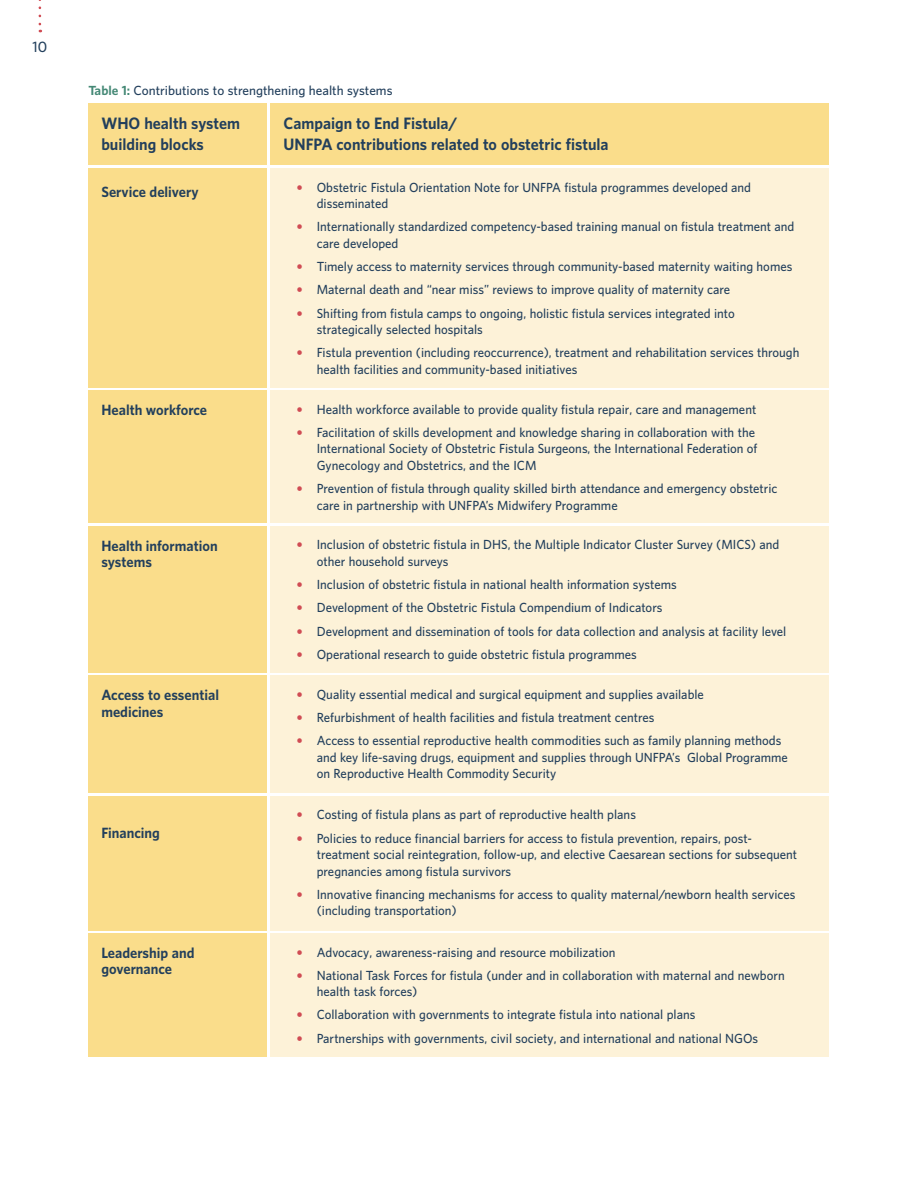
<style>
.page{position:relative;width:918px;height:1188px;background:#fff}
.page>*{position:absolute;margin:0;border:0;box-sizing:border-box;transform-origin:0 0}
.t1{font:700 15px/21px "UNFPA";color:#223f5c}
.t2{font:700 13.5px/16.5px "UNFPA";color:#223f5c}
.t3{font:600 13.5px "UNFPA";color:#223f5c}
.t4{font:600 12px/23.2px "UNFPA";color:#223f5c}
.s1{font-weight:700;color:#448875}
</style>
<div class="page">
<svg style="left:39px;top:0;width:2px;height:32px"></svg>
<div style="left:270px;top:103px;width:558px;height:62px;background:#fadd8b"></div>
<div style="left:88px;top:103px;width:179px;height:62px;background:#fadd8b"></div>
<div style="left:270px;top:168px;width:558px;height:219px;background:#fdf2d8"></div>
<div style="left:88px;top:168px;width:179px;height:219px;background:#fadd8b"></div>
<div style="left:270px;top:390px;width:558px;height:133px;background:#fdf2d8"></div>
<div style="left:88px;top:390px;width:179px;height:133px;background:#fadd8b"></div>
<div style="left:270px;top:526px;width:558px;height:146px;background:#fdf2d8"></div>
<div style="left:88px;top:526px;width:179px;height:146px;background:#fadd8b"></div>
<div style="left:270px;top:675px;width:558px;height:118px;background:#fdf2d8"></div>
<div style="left:88px;top:675px;width:179px;height:118px;background:#fadd8b"></div>
<div style="left:270px;top:933px;width:558px;height:123px;background:#fdf2d8"></div>
<div style="left:88px;top:933px;width:179px;height:123px;background:#fadd8b"></div>
<div style="left:270px;top:796px;width:558px;height:134px;background:#fdf2d8"></div>
<div style="left:88px;top:796px;width:179px;height:134px;background:#fadd8b"></div>
<p class="t3" style="left:32px;top:38px;width:16px">10</p>
<p class="t4" style="left:88px;top:79px;width:306px"><span class="s1">Table 1:</span> Contributions to strengthening health systems</p>
<p class="t1" style="left:101px;top:113px;width:140px">WHO health system building blocks</p>
<p class="t1" style="left:284px;top:113px;width:327px">Campaign to End Fistula/<br>UNFPA contributions related to obstetric fistula</p>
<p class="t2" style="left:101px;top:183px;width:99px">Service delivery</p>
<p class="t2" style="left:101px;top:401px;width:107px">Health workforce</p>
<p class="t4" style="left:317px;top:178px;width:436px;line-height:16.5px">Obstetric Fistula Orientation Note for UNFPA fistula programmes developed and disseminated</p>
<p class="t4" style="left:317px;top:218px;width:479px;line-height:16.5px">Internationally standardized competency-based training manual on fistula treatment and care developed</p>
<p class="t4" style="left:317px;top:254px;width:477px">Timely access to maternity services through community-based maternity waiting homes<br>Maternal death and “near miss” reviews to improve quality of maternity care<br>Shifting from fistula camps to ongoing, holistic fistula services integrated into</p>
<p class="t4" style="left:317px;top:317px;width:484px">strategically selected hospitals<br>Fistula prevention (including reoccurrence), treatment and rehabilitation services through</p>
<p class="t4" style="left:317px;top:357px;width:262px">health facilities and community-based initiatives</p>
<p class="t4" style="left:317px;top:397px;width:441px">Health workforce available to provide quality fistula repair, care and management<br>Facilitation of skills development and knowledge sharing in collaboration with the</p>
<p class="t4" style="left:317px;top:440px;width:442px;line-height:16.5px">International Society of Obstetric Fistula Surgeons, the International Federation of<br>Gynecology and Obstetrics, and the ICM</p>
<p class="t4" style="left:317px;top:480px;width:462px;line-height:16.5px">Prevention of fistula through quality skilled birth attendance and emergency obstetric care in partnership with UNFPA’s Midwifery Programme</p>
<p class="t2" style="left:101px;top:537px;width:118px">Health information systems</p>
<p class="t4" style="left:317px;top:536px;width:464px;line-height:16.5px">Inclusion of obstetric fistula in DHS, the Multiple Indicator Cluster Survey (MICS) and other household surveys</p>
<p class="t4" style="left:317px;top:573px;width:471px">Inclusion of obstetric fistula in national health information systems<br>Development of the Obstetric Fistula Compendium of Indicators<br>Development and dissemination of tools for data collection and analysis at facility level Operational research to guide obstetric fistula programmes</p>
<p class="t2" style="left:101px;top:686px;width:119px">Access to essential medicines</p>
<p class="t4" style="left:317px;top:682px;width:466px">Quality essential medical and surgical equipment and supplies available<br>Refurbishment of health facilities and fistula treatment centres<br>Access to essential reproductive health commodities such as family planning methods</p>
<p class="t4" style="left:317px;top:749px;width:473px;line-height:16.5px">and key life-saving drugs, equipment and supplies through UNFPA’s Global Programme on Reproductive Health Commodity Security</p>
<p class="t2" style="left:101px;top:824px;width:60px">Financing</p>
<p class="t4" style="left:317px;top:803px;width:437px">Costing of fistula plans as part of reproductive health plans<br>Policies to reduce financial barriers for access to fistula prevention, repairs, post-</p>
<p class="t4" style="left:317px;top:846px;width:482px;line-height:16.5px">treatment social reintegration, follow-up, and elective Caesarean sections for subsequent pregnancies among fistula survivors</p>
<p class="t4" style="left:317px;top:886px;width:480px;line-height:16.5px">Innovative financing mechanisms for access to quality maternal/newborn health services (including transportation)</p>
<p class="t2" style="left:101px;top:944px;width:95px">Leadership and governance</p>
<p class="t4" style="left:317px;top:940px;width:470px">Advocacy, awareness-raising and resource mobilization<br>National Task Forces for fistula (under and in collaboration with maternal and newborn</p>
<p class="t4" style="left:317px;top:980px;width:443px">health task forces)<br>Collaboration with governments to integrate fistula into national plans<br>Partnerships with governments, civil society, and international and national NGOs</p>
</div>
